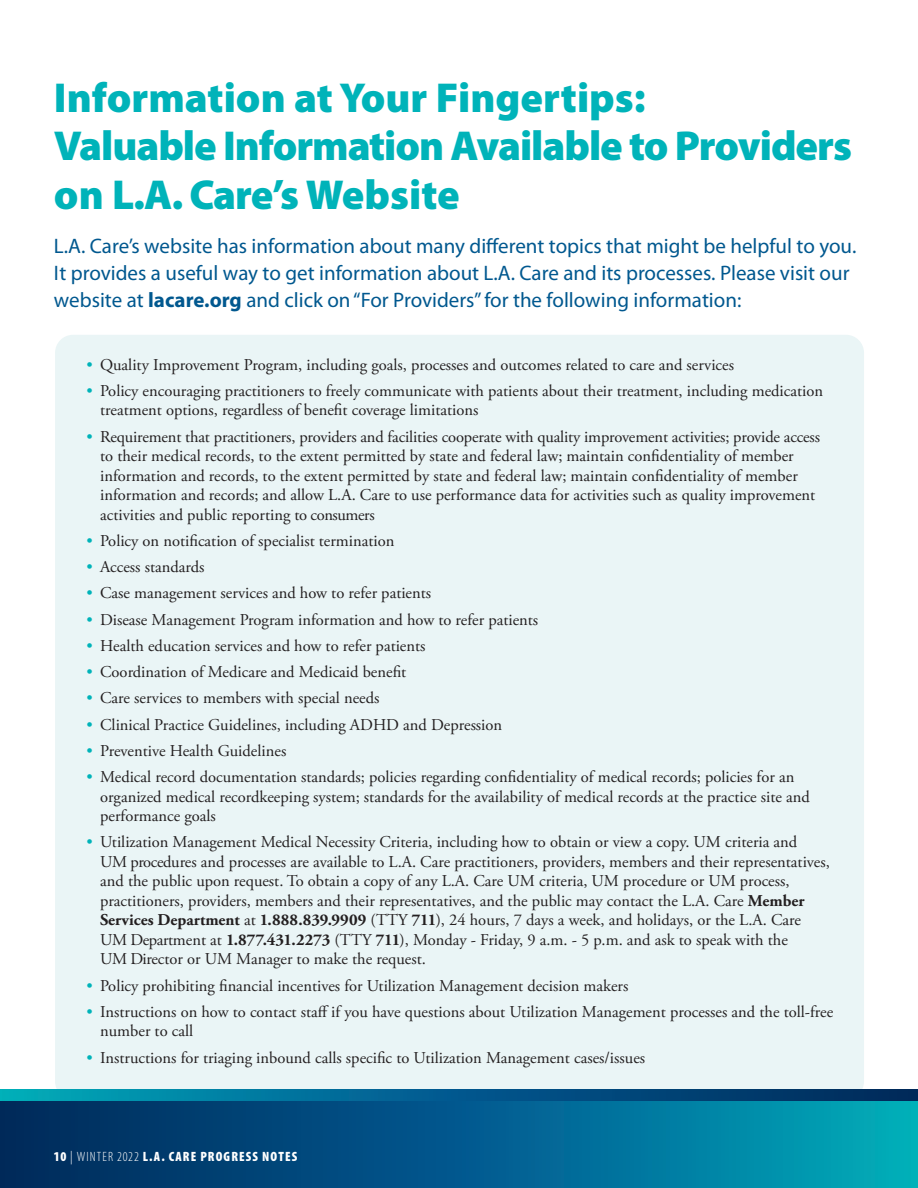
<style>
.page{position:relative;width:918px;height:1188px;background:#fff}
.page>*{position:absolute;margin:0;border:0;box-sizing:border-box;transform-origin:0 0}
.t1{font:900 42px/48px "Myriad Pro";letter-spacing:-.025em;color:#00b3b9}
.t2{font:21px/27px "Myriad Pro";color:#01588f}
.t3{font:16.5px/19.5px "Adobe Garamond Pro";color:#231f20}
.t4{font:900 condensed 13.5px "Myriad Pro";letter-spacing:.085em;color:#fff}
.s1{font-weight:700}
.s2{color:#00b3b9}
.s3{font-weight:300}
</style>
<div class="page">
<div style="left:55px;top:335px;width:809px;height:764px;background:#eaf5f6;border-radius:18px"></div>
<svg style="left:0;top:1100px;width:918px;height:88px;background:#00618b"></svg>
<svg style="left:0;top:1089px;width:918px;height:11px;background:#00608b"></svg>
<h2 class="t1" style="left:54px;top:73px;width:799px">Information at Your Fingertips:<br>Valuable Information Available to Providers on L.A. Care’s Website</h2>
<p class="t2" style="left:54px;top:232px;width:804px">L.A. Care’s website has information about many different topics that might be helpful to you.<br>It provides a useful way to get information about L.A. Care and its processes. Please visit our website at <span class="s1">lacare.org</span> and click on “For Providers” for the following information:</p>
<p class="t3" style="left:87px;top:355px;width:649px"><span class="s2">•</span> Quality Improvement Program, including goals, processes and outcomes related to care and services</p>
<p class="t3" style="left:100px;top:382px;width:724px;text-indent:-13px"><span class="s2">•</span> Policy encouraging practitioners to freely communicate with patients about their treatment, including medication treatment options, regardless of benefit coverage limitations</p>
<p class="t3" style="left:100px;top:427px;width:721px;text-indent:-13px"><span class="s2">•</span> Requirement that practitioners, providers and facilities cooperate with quality improvement activities; provide access to their medical records, to the extent permitted by state and federal law; maintain confidentiality of member information and records, to the extent permitted by state and federal law; maintain confidentiality of member information and records; and allow L.A. Care to use performance data for activities such as quality improvement activities and public reporting to consumers</p>
<p class="t3" style="left:87px;top:532px;width:309px"><span class="s2">•</span> Policy on notification of specialist termination</p>
<p class="t3" style="left:87px;top:558px;width:119px"><span class="s2">•</span> Access standards</p>
<p class="t3" style="left:87px;top:584px;width:346px"><span class="s2">•</span> Case management services and how to refer patients</p>
<p class="t3" style="left:87px;top:610px;width:453px"><span class="s2">•</span> Disease Management Program information and how to refer patients</p>
<p class="t3" style="left:87px;top:637px;width:340px"><span class="s2">•</span> Health education services and how to refer patients</p>
<p class="t3" style="left:87px;top:663px;width:321px"><span class="s2">•</span> Coordination of Medicare and Medicaid benefit</p>
<p class="t3" style="left:87px;top:689px;width:294px"><span class="s2">•</span> Care services to members with special needs</p>
<p class="t3" style="left:87px;top:715px;width:417px"><span class="s2">•</span> Clinical Practice Guidelines, including ADHD and Depression</p>
<p class="t3" style="left:87px;top:742px;width:201px"><span class="s2">•</span> Preventive Health Guidelines</p>
<p class="t3" style="left:100px;top:768px;width:711px;text-indent:-13px"><span class="s2">•</span> Medical record documentation standards; policies regarding confidentiality of medical records; policies for an organized medical recordkeeping system; standards for the availability of medical records at the practice site and performance goals</p>
<p class="t3" style="left:100px;top:833px;width:731px;text-indent:-13px"><span class="s2">•</span> Utilization Management Medical Necessity Criteria, including how to obtain or view a copy. UM criteria and<br>UM procedures and processes are available to L.A. Care practitioners, providers, members and their representatives, and the public upon request. To obtain a copy of any L.A. Care UM criteria, UM procedure or UM process, practitioners, providers, members and their representatives, and the public may contact the L.A. Care <span class="s1">Member Services Department</span> at <span class="s1">1.888.839.9909</span> (TTY <span class="s1">711</span>), 24 hours, 7 days a week, and holidays, or the L.A. Care UM Department at <span class="s1">1.877.431.2273</span> (TTY <span class="s1">711</span>), Monday - Friday, 9 a.m. - 5 p.m. and ask to speak with the<br>UM Director or UM Manager to make the request.</p>
<p class="t3" style="left:87px;top:976px;width:543px"><span class="s2">•</span> Policy prohibiting financial incentives for Utilization Management decision makers</p>
<p class="t3" style="left:100px;top:1003px;width:735px;text-indent:-13px"><span class="s2">•</span> Instructions on how to contact staff if you have questions about Utilization Management processes and the toll-free number to call</p>
<p class="t3" style="left:87px;top:1048px;width:560px"><span class="s2">•</span> Instructions for triaging inbound calls specific to Utilization Management cases/issues</p>
<p class="t4" style="left:54px;top:1148px;width:245px">10 <span class="s3">| WINTER 2022</span> L.A. CARE PROGRESS NOTES</p>
</div>
